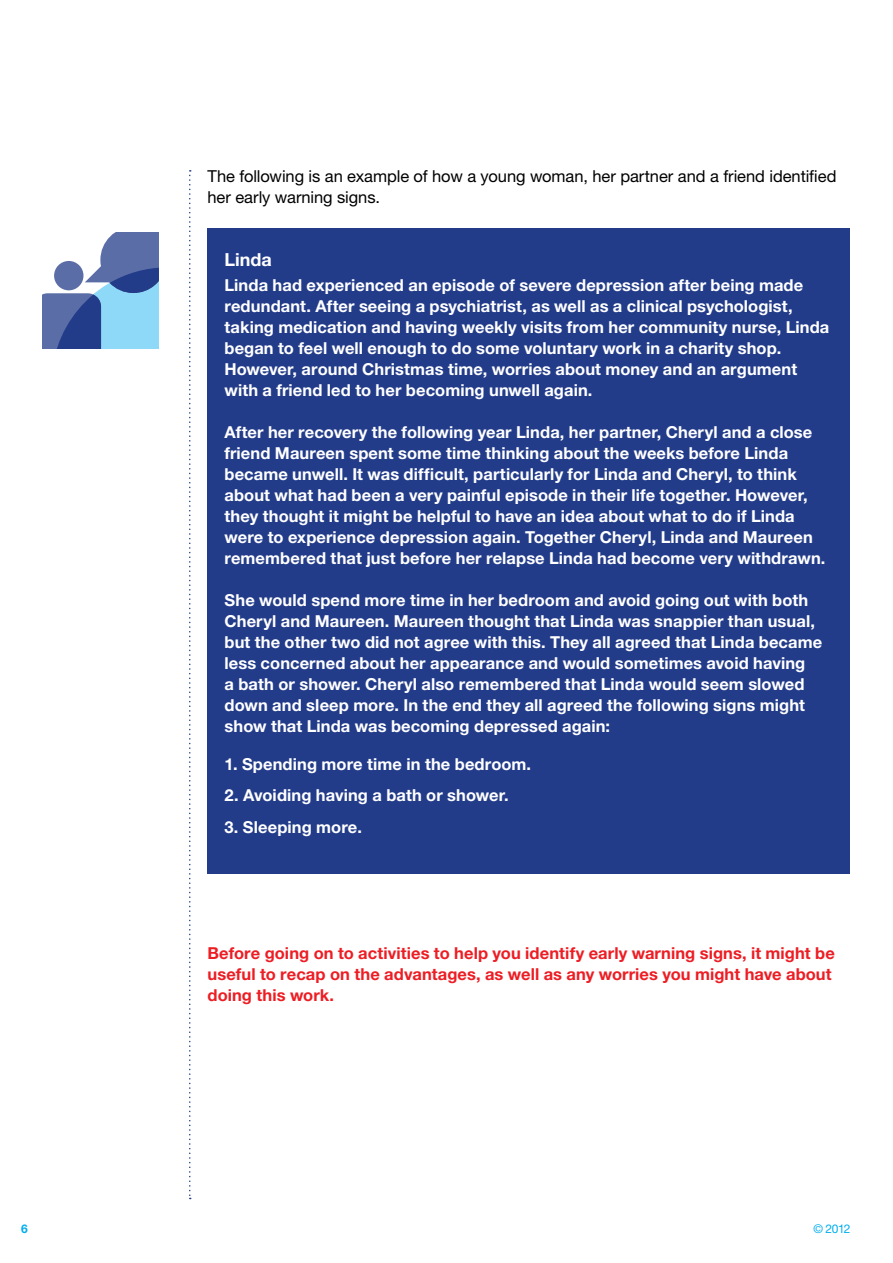
<style>
.page{position:relative;width:893px;height:1263px;background:#fff}
.page>*{position:absolute;margin:0;border:0;box-sizing:border-box;transform-origin:0 0}
.t1{font:700 18px "Helvetica Neue LT Pro";color:#fff}
.t2{font:700 16.5px/21px "Helvetica Neue LT Pro";letter-spacing:.005em;color:#fff}
.t3{font:700 16.5px/21px "Helvetica Neue LT Pro";letter-spacing:.005em;color:#ed1d24}
.t4{font:16.5px/21px "Helvetica Neue LT Pro";letter-spacing:-.005em;color:#000}
.t5{font:12px "Helvetica Neue LT Pro";color:#00aeef}
.t6{font:700 12px "Helvetica Neue LT Pro";color:#00aeef}
</style>
<div class="page">
<div style="left:207px;top:228px;width:643px;height:645px;background:#233c8a"></div>
<svg style="left:43px;top:233px;width:116px;height:116px"></svg>
<svg style="left:189px;top:170px;width:2px;height:1029px"></svg>
<p class="t4" style="left:207px;top:165px;width:630px">The following is an example of how a young woman, her partner and a friend identified her early warning signs.</p>
<p class="t1" style="left:225px;top:248px;width:49px">Linda</p>
<p class="t2" style="left:225px;top:274px;width:606px">Linda had experienced an episode of severe depression after being made redundant. After seeing a psychiatrist, as well as a clinical psychologist, taking medication and having weekly visits from her community nurse, Linda began to feel well enough to do some voluntary work in a charity shop.<br>However, around Christmas time, worries about money and an argument with a friend led to her becoming unwell again.</p>
<p class="t2" style="left:225px;top:421px;width:602px">After her recovery the following year Linda, her partner, Cheryl and a close friend Maureen spent some time thinking about the weeks before Linda became unwell. It was difficult, particularly for Linda and Cheryl, to think about what had been a very painful episode in their life together. However, they thought it might be helpful to have an idea about what to do if Linda were to experience depression again. Together Cheryl, Linda and Maureen remembered that just before her relapse Linda had become very withdrawn.</p>
<p class="t2" style="left:225px;top:589px;width:599px">She would spend more time in her bedroom and avoid going out with both Cheryl and Maureen. Maureen thought that Linda was snappier than usual, but the other two did not agree with this. They all agreed that Linda became less concerned about her appearance and would sometimes avoid having<br>a bath or shower. Cheryl also remembered that Linda would seem slowed down and sleep more. In the end they all agreed the following signs might show that Linda was becoming depressed again:</p>
<p class="t2" style="left:225px;top:753px;width:308px">1. Spending more time in the bedroom.</p>
<p class="t2" style="left:225px;top:784px;width:286px">2. Avoiding having a bath or shower.</p>
<p class="t2" style="left:225px;top:816px;width:139px">3. Sleeping more.</p>
<p class="t3" style="left:207px;top:942px;width:629px">Before going on to activities to help you identify early warning signs, it might be useful to recap on the advantages, as well as any worries you might have about doing this work.</p>
<p class="t6" style="left:21px;top:1221px;width:8px">6</p>
<p class="t5" style="left:813px;top:1222px;width:39px">© 2012</p>
</div>
